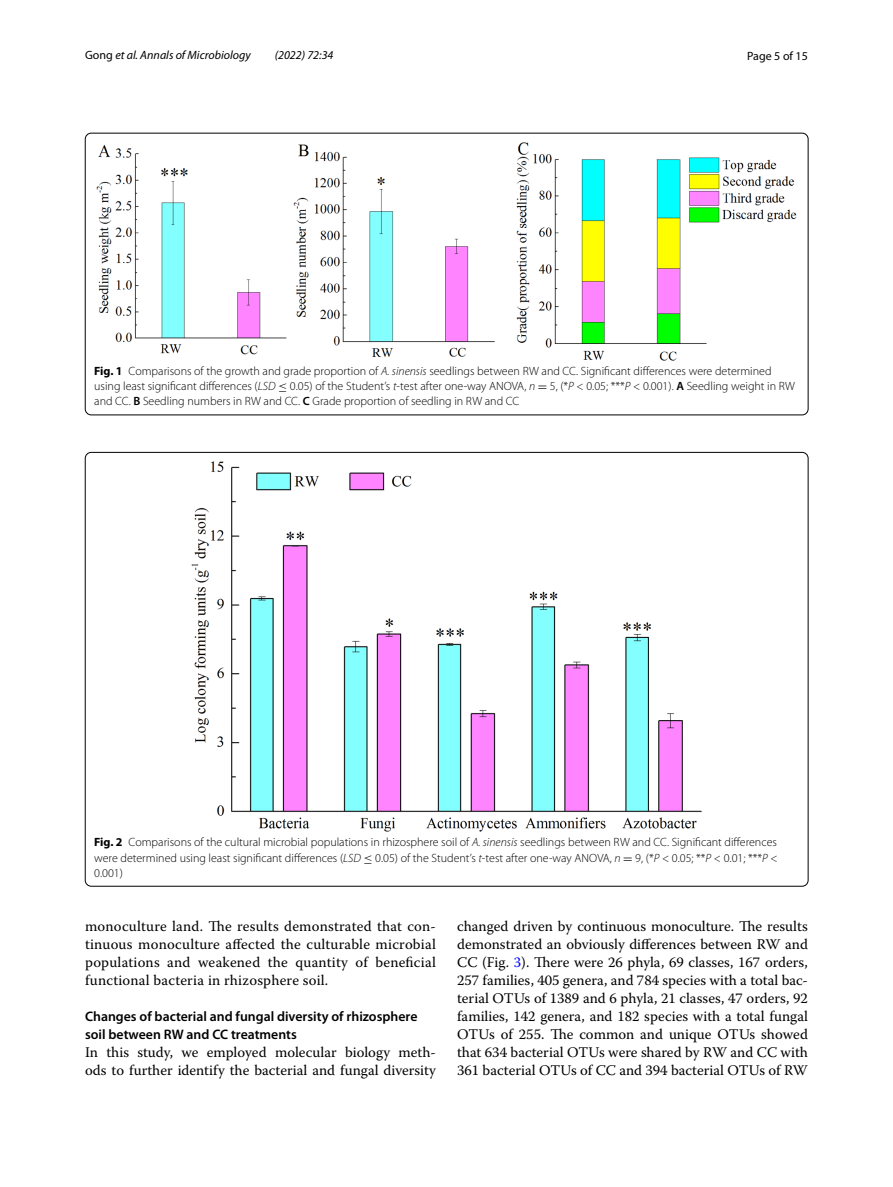
<style>
.page{position:relative;width:893px;height:1187px;background:#fff}
.page>*{position:absolute;margin:0;border:0;box-sizing:border-box;transform-origin:0 0}
.t1{font:14.7px/18px "Warnock Pro";color:#000;text-align:justify}
.t2{font:600 13.8px/18px "Myriad Pro";color:#000}
.t3{font:300 12px/15px "Myriad Pro";color:#000}
.t4{font:italic 12px "Myriad Pro";color:#000}
.t5{font:12px "Myriad Pro";color:#000}
.s1{font-style:normal}
.s2{font-weight:700}
.s3{font-style:italic}
.s4{font-family:"MTSY";font-weight:400}
.s5{font-weight:600}
.s6{color:#00f}
</style>
<div class="page">
<img style="left:96px;top:142px;width:701px;height:218px">
<img style="left:191px;top:461px;width:511px;height:370px">
<p class="t4" style="left:85px;top:48px;width:167px"><span class="s1">Gong</span> et al. Annals of Microbiology</p>
<p class="t4" style="left:275px;top:48px;width:60px">(2022) 72:34</p>
<p class="t5" style="left:747px;top:48px;width:62px">Page 5 of 15</p>
<p class="t3" style="left:94px;top:364px;width:702px"><span class="s2">Fig. 1</span> Comparisons of the growth and grade proportion of <span class="s3">A. sinensis</span> seedlings between RW and CC. Significant differences were determined using least significant differences (<span class="s3">LSD</span> <span class="s4">≤</span> 0.05) of the Student’s <span class="s3">t</span>-test after one-way ANOVA, <span class="s3">n</span> <span class="s4">=</span> 5, (*<span class="s3">P</span> &lt; 0.05; ***<span class="s3">P</span> &lt; 0.001). <span class="s5">A</span> Seedling weight in RW and CC. <span class="s5">B</span> Seedling numbers in RW and CC. <span class="s5">C</span> Grade proportion of seedling in RW and CC</p>
<p class="t3" style="left:94px;top:835px;width:685px;text-align:justify"><span class="s2">Fig. 2</span> Comparisons of the cultural microbial populations in rhizosphere soil of <span class="s3">A. sinensis</span> seedlings between RW and CC. Significant differences were determined using least significant differences (<span class="s3">LSD</span> <span class="s4">≤</span> 0.05) of the Student’s <span class="s3">t</span>-test after one-way ANOVA, <span class="s3">n</span> <span class="s4">=</span> 9, (*<span class="s3">P</span> &lt; 0.05; **<span class="s3">P</span> &lt; 0.01; ***<span class="s3">P</span> &lt; 0.001)</p>
<p class="t1" style="left:85px;top:916px;width:352px">monoculture land. The results demonstrated that con&shy;tinuous monoculture affected the culturable microbial populations and weakened the quantity of beneficial functional bacteria in rhizosphere soil.</p>
<p class="t2" style="left:85px;top:1006px;width:334px">Changes of bacterial and fungal diversity of rhizosphere soil between RW and CC treatments</p>
<p class="t1" style="left:85px;top:1042px;width:352px">In this study, we employed molecular biology meth&shy;ods to further identify the bacterial and fungal diversity</p>
<p class="t1" style="left:457px;top:916px;width:352px">changed driven by continuous monoculture. The results demonstrated an obviously differences between RW and CC (Fig. <span class="s6">3</span>). There were 26 phyla, 69 classes, 167 orders, 257 families, 405 genera, and 784 species with a total bac&shy;terial OTUs of 1389 and 6 phyla, 21 classes, 47 orders, 92 families, 142 genera, and 182 species with a total fungal OTUs of 255. The common and unique OTUs showed that 634 bacterial OTUs were shared by RW and CC with 361 bacterial OTUs of CC and 394 bacterial OTUs of RW</p>
</div>
